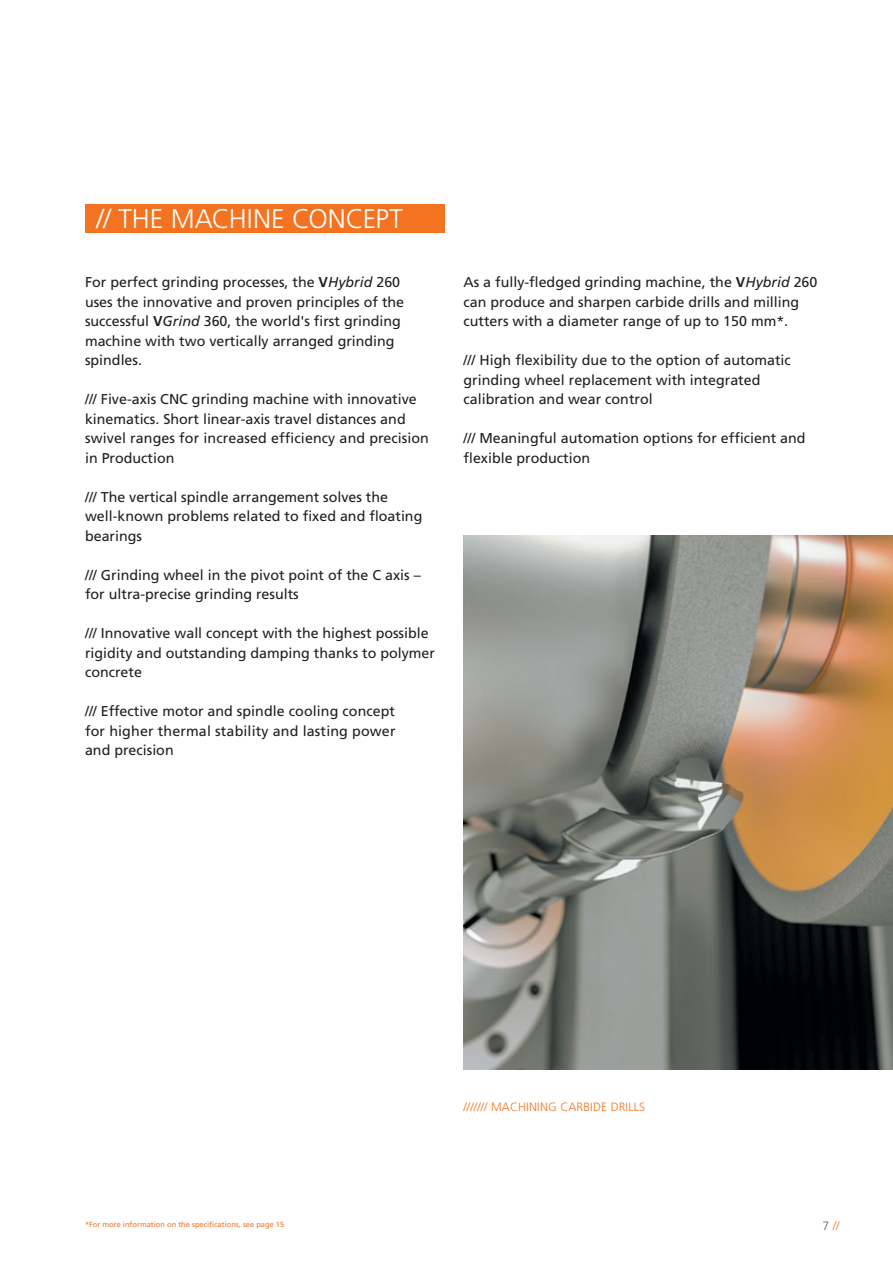
<style>
.page{position:relative;width:893px;height:1263px;background:#fff}
.page>*{position:absolute;margin:0;border:0;box-sizing:border-box;transform-origin:0 0}
.t1{font:300 27px "Frutiger";color:#fff}
.t2{font:14.25px/19.5px "Frutiger";color:#231f20}
.t3{font:300 12px "Frutiger";letter-spacing:.01em;color:#f47321}
.t4{font:7.5px "Frutiger";color:#f47321}
.s1{font-weight:700}
.s2{font-style:italic}
.s3{color:#57585a}
</style>
<div class="page">
<img style="left:463px;top:536px;width:430px;height:533px">
<div style="left:85px;top:204px;width:359px;height:28px;background:#f47321"></div>
<p class="t1" style="left:97px;top:203px;width:308px">// THE MACHINE CONCEPT</p>
<p class="t2" style="left:85px;top:272px;width:321px">For perfect grinding processes, the <span class="s1">V</span><span class="s2">Hybrid</span> 260 uses the innovative and proven principles of the successful <span class="s1">V</span><span class="s2">Grind</span> 360, the world's first grinding machine with two vertically arranged grinding spindles.</p>
<p class="t2" style="left:85px;top:389px;width:345px">/// Five-axis CNC grinding machine with innovative kinematics. Short linear-axis travel distances and swivel ranges for increased efficiency and precision in Production</p>
<p class="t2" style="left:85px;top:487px;width:339px">/// The vertical spindle arrangement solves the well-known problems related to fixed and floating bearings</p>
<p class="t2" style="left:85px;top:565px;width:337px">/// Grinding wheel in the pivot point of the C axis – for ultra-precise grinding results</p>
<p class="t2" style="left:85px;top:623px;width:351px">/// Innovative wall concept with the highest possible rigidity and outstanding damping thanks to polymer concrete</p>
<p class="t2" style="left:85px;top:701px;width:312px;text-align:justify">/// Effective motor and spindle cooling concept for higher thermal stability and lasting power and precision</p>
<p class="t2" style="left:463px;top:272px;width:355px">As a fully-fledged grinding machine, the <span class="s1">V</span><span class="s2">Hybrid</span> 260 can produce and sharpen carbide drills and milling cutters with a diameter range of up to 150 mm*.</p>
<p class="t2" style="left:463px;top:350px;width:329px">/// High flexibility due to the option of automatic grinding wheel replacement with integrated calibration and wear control</p>
<p class="t2" style="left:463px;top:428px;width:344px">/// Meaningful automation options for efficient and flexible production</p>
<p class="t4" style="left:85px;top:1220px;width:201px">*For more information on the specifications, see page 15</p>
<p class="t3" style="left:463px;top:1100px;width:183px">/////// MACHINING CARBIDE DRILLS</p>
<p class="t3" style="left:822px;top:1219px;width:19px"><span class="s3">7</span> //</p>
</div>
